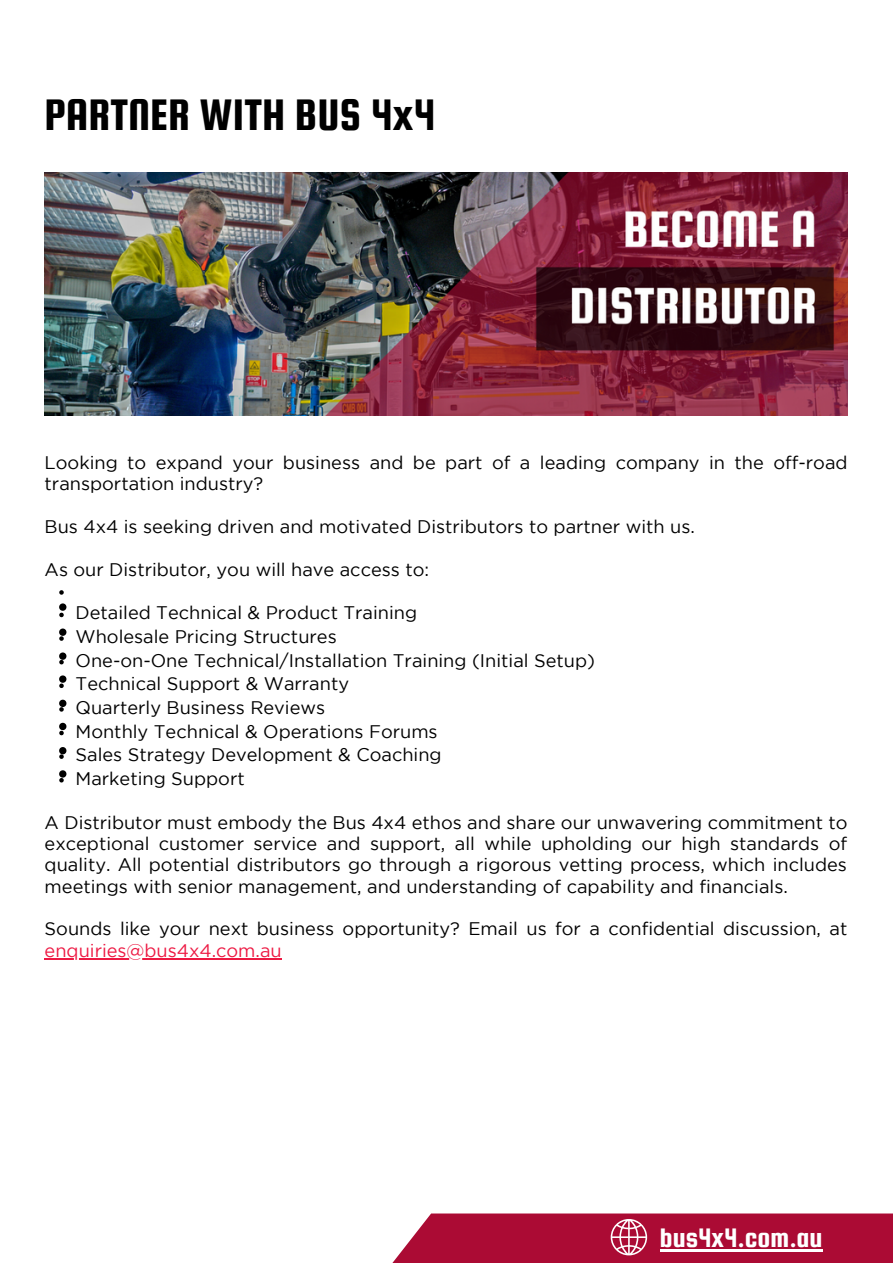
<style>
.page{position:relative;width:893px;height:1264px;background:#fff}
.page>*{position:absolute;margin:0;border:0;box-sizing:border-box;transform-origin:0 0}
.t1{font:47.25px "Squada One";color:#000}
.t2{font:28.65px "Squada One";color:#fff}
.t3{font:18.15px/23.5px "Gotham";color:#000}
.t4{font:18.15px "Gotham";color:#ed1943}
</style>
<div class="page">
<svg style="left:393px;top:1213px;width:499px;height:49px;background:#b11d43"></svg>
<hr style="left:659px;top:1249px;width:163px;height:2px;background:#fff">
<img style="left:45px;top:172px;width:802px;height:243px">
<svg style="left:59px;top:590px;width:5px;height:4px"></svg>
<hr style="left:45px;top:957px;width:237px;height:2px;background:#ed1943">
<svg style="left:59px;top:603px;width:8px;height:14px"></svg>
<svg style="left:59px;top:628px;width:8px;height:12px"></svg>
<svg style="left:59px;top:652px;width:8px;height:12px"></svg>
<svg style="left:59px;top:675px;width:8px;height:13px"></svg>
<svg style="left:59px;top:699px;width:8px;height:12px"></svg>
<svg style="left:59px;top:722px;width:8px;height:13px"></svg>
<svg style="left:59px;top:747px;width:8px;height:12px"></svg>
<svg style="left:59px;top:770px;width:8px;height:12px"></svg>
<h1 class="t1" style="left:45px;top:89px;width:392px">PARTNER WITH BUS 4x4</h1>
<p class="t3" style="left:45px;top:453px;width:804px;line-height:21.3px">Looking to expand your business and be part of a leading company in the off-road transportation industry?</p>
<p class="t3" style="left:45px;top:516px;width:651px">Bus 4x4 is seeking driven and motivated Distributors to partner with us.</p>
<p class="t3" style="left:45px;top:558px;width:386px">As our Distributor, you will have access to:</p>
<p class="t3" style="left:76px;top:602px;width:521px">Detailed Technical &amp; Product Training<br>Wholesale Pricing Structures<br>One-on-One Technical/Installation Training (Initial Setup)<br>Technical Support &amp; Warranty<br>Quarterly Business Reviews<br>Monthly Technical &amp; Operations Forums<br>Sales Strategy Development &amp; Coaching<br>Marketing Support</p>
<p class="t3" style="left:45px;top:812px;width:804px;line-height:21.3px;text-align:justify">A Distributor must embody the Bus 4x4 ethos and share our unwavering commitment to exceptional customer service and support, all while upholding our high standards of quality. All potential distributors go through a rigorous vetting process, which includes meetings with senior management, and understanding of capability and financials.</p>
<p class="t3" style="left:45px;top:918px;width:804px">Sounds like your next business opportunity? Email us for a confidential discussion, at</p>
<p class="t4" style="left:45px;top:943px;width:238px">enquiries@bus4x4.com.au</p>
<h2 class="t2" style="left:659px;top:1222px;width:164px">bus4x4.com.au</h2>
</div>
